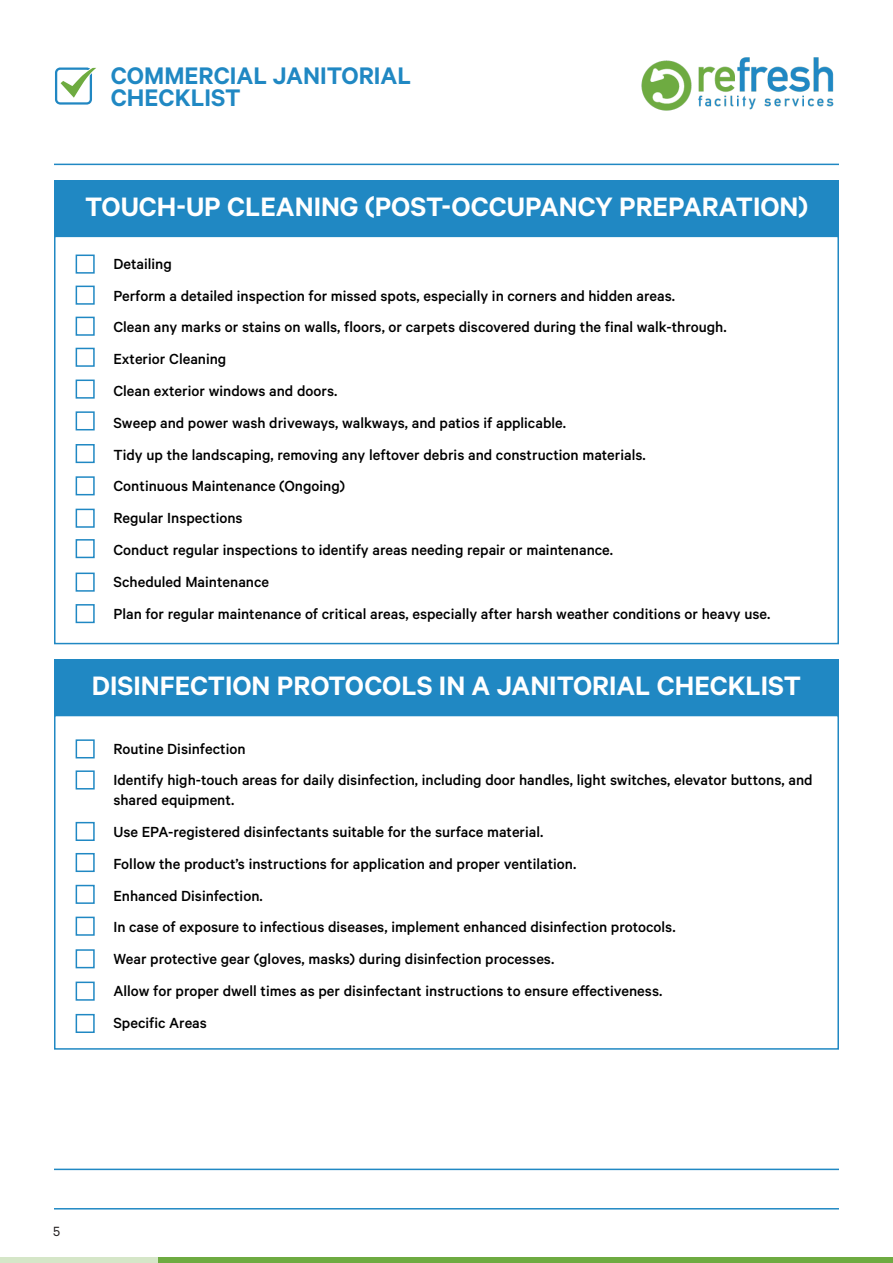
<style>
.page{position:relative;width:893px;height:1263px;background:#fff}
.page>*{position:absolute;margin:0;border:0;box-sizing:border-box;transform-origin:0 0}
.t1{font:600 30px "Calibre";color:#fff}
.t2{font:600 27px/21.6px "Calibre";color:#2088c3}
.t3{font:500 16.5px/19.8px "Calibre";color:#000}
.t4{font:15px "Calibre";color:#231f20}
</style>
<div class="page">
<div style="left:0;top:1257px;width:735px;height:6px;background:#d5e6c8"></div>
<div style="left:158px;top:1257px;width:735px;height:6px;background:#6eab41"></div>
<img style="left:641px;top:57px;width:193px;height:54px">
<svg style="left:55px;top:68px;width:41px;height:37px"></svg>
<div style="left:76px;top:739px;width:19px;height:19px;border:2px solid #2088c3"></div>
<div style="left:76px;top:770px;width:19px;height:19px;border:2px solid #2088c3"></div>
<div style="left:76px;top:822px;width:19px;height:19px;border:2px solid #2088c3"></div>
<div style="left:76px;top:853px;width:19px;height:19px;border:2px solid #2088c3"></div>
<div style="left:76px;top:885px;width:19px;height:19px;border:2px solid #2088c3"></div>
<div style="left:76px;top:917px;width:19px;height:19px;border:2px solid #2088c3"></div>
<div style="left:76px;top:949px;width:19px;height:19px;border:2px solid #2088c3"></div>
<div style="left:76px;top:981px;width:19px;height:20px;border:2px solid #2088c3"></div>
<div style="left:76px;top:1014px;width:19px;height:19px;border:2px solid #2088c3"></div>
<div style="left:54px;top:659px;width:785px;height:56px;background:#2088c3"></div>
<div style="left:54px;top:715px;width:785px;height:335px;border:2px solid #2088c3"></div>
<div style="left:76px;top:255px;width:19px;height:19px;border:2px solid #2088c3"></div>
<div style="left:76px;top:286px;width:19px;height:19px;border:2px solid #2088c3"></div>
<div style="left:76px;top:317px;width:19px;height:19px;border:2px solid #2088c3"></div>
<div style="left:76px;top:348px;width:19px;height:19px;border:2px solid #2088c3"></div>
<div style="left:76px;top:379px;width:19px;height:20px;border:2px solid #2088c3"></div>
<div style="left:76px;top:411px;width:19px;height:19px;border:2px solid #2088c3"></div>
<div style="left:76px;top:444px;width:19px;height:19px;border:2px solid #2088c3"></div>
<div style="left:76px;top:476px;width:19px;height:19px;border:2px solid #2088c3"></div>
<div style="left:76px;top:509px;width:19px;height:19px;border:2px solid #2088c3"></div>
<div style="left:76px;top:539px;width:19px;height:19px;border:2px solid #2088c3"></div>
<div style="left:76px;top:573px;width:19px;height:19px;border:2px solid #2088c3"></div>
<div style="left:76px;top:604px;width:19px;height:19px;border:2px solid #2088c3"></div>
<div style="left:54px;top:180px;width:785px;height:56px;background:#2088c3"></div>
<div style="left:54px;top:236px;width:785px;height:408px;border:2px solid #2088c3"></div>
<hr style="left:54px;top:164px;width:785px;height:1px;background:#2088c3">
<hr style="left:54px;top:1208px;width:785px;height:1px;background:#2088c3">
<hr style="left:54px;top:1168px;width:785px;height:2px;background:#2088c3">
<h2 class="t2" style="left:111px;top:64px;width:302px">COMMERCIAL JANITORIAL<br>CHECKLIST</h2>
<p class="t1" style="left:85px;top:188px;width:725px">TOUCH-UP CLEANING (POST-OCCUPANCY PREPARATION)</p>
<p class="t3" style="left:113px;top:253px;width:60px">Detailing</p>
<p class="t3" style="left:113px;top:285px;width:563px">Perform a detailed inspection for missed spots, especially in corners and hidden areas.</p>
<p class="t3" style="left:113px;top:317px;width:615px">Clean any marks or stains on walls, floors, or carpets discovered during the final walk-through.</p>
<p class="t3" style="left:113px;top:349px;width:115px">Exterior Cleaning</p>
<p class="t3" style="left:113px;top:380px;width:226px">Clean exterior windows and doors.</p>
<p class="t3" style="left:113px;top:412px;width:454px">Sweep and power wash driveways, walkways, and patios if applicable.</p>
<p class="t3" style="left:113px;top:444px;width:534px">Tidy up the landscaping, removing any leftover debris and construction materials.</p>
<p class="t3" style="left:113px;top:476px;width:233px">Continuous Maintenance (Ongoing)</p>
<p class="t3" style="left:113px;top:508px;width:131px">Regular Inspections</p>
<p class="t3" style="left:113px;top:539px;width:501px">Conduct regular inspections to identify areas needing repair or maintenance.</p>
<p class="t3" style="left:113px;top:571px;width:157px">Scheduled Maintenance</p>
<p class="t3" style="left:113px;top:603px;width:659px">Plan for regular maintenance of critical areas, especially after harsh weather conditions or heavy use.</p>
<p class="t1" style="left:92px;top:668px;width:710px">DISINFECTION PROTOCOLS IN A JANITORIAL CHECKLIST</p>
<p class="t3" style="left:113px;top:738px;width:134px">Routine Disinfection</p>
<p class="t3" style="left:113px;top:770px;width:701px">Identify high-touch areas for daily disinfection, including door handles, light switches, elevator buttons, and shared equipment.</p>
<p class="t3" style="left:113px;top:821px;width:432px">Use EPA-registered disinfectants suitable for the surface material.</p>
<p class="t3" style="left:113px;top:853px;width:464px">Follow the product’s instructions for application and proper ventilation.</p>
<p class="t3" style="left:113px;top:885px;width:151px">Enhanced Disinfection.</p>
<p class="t3" style="left:113px;top:917px;width:564px">In case of exposure to infectious diseases, implement enhanced disinfection protocols.</p>
<p class="t3" style="left:113px;top:949px;width:442px">Wear protective gear (gloves, masks) during disinfection processes.</p>
<p class="t3" style="left:113px;top:980px;width:550px">Allow for proper dwell times as per disinfectant instructions to ensure effectiveness.</p>
<p class="t3" style="left:113px;top:1012px;width:95px">Specific Areas</p>
<p class="t4" style="left:53px;top:1223px;width:9px">5</p>
</div>
